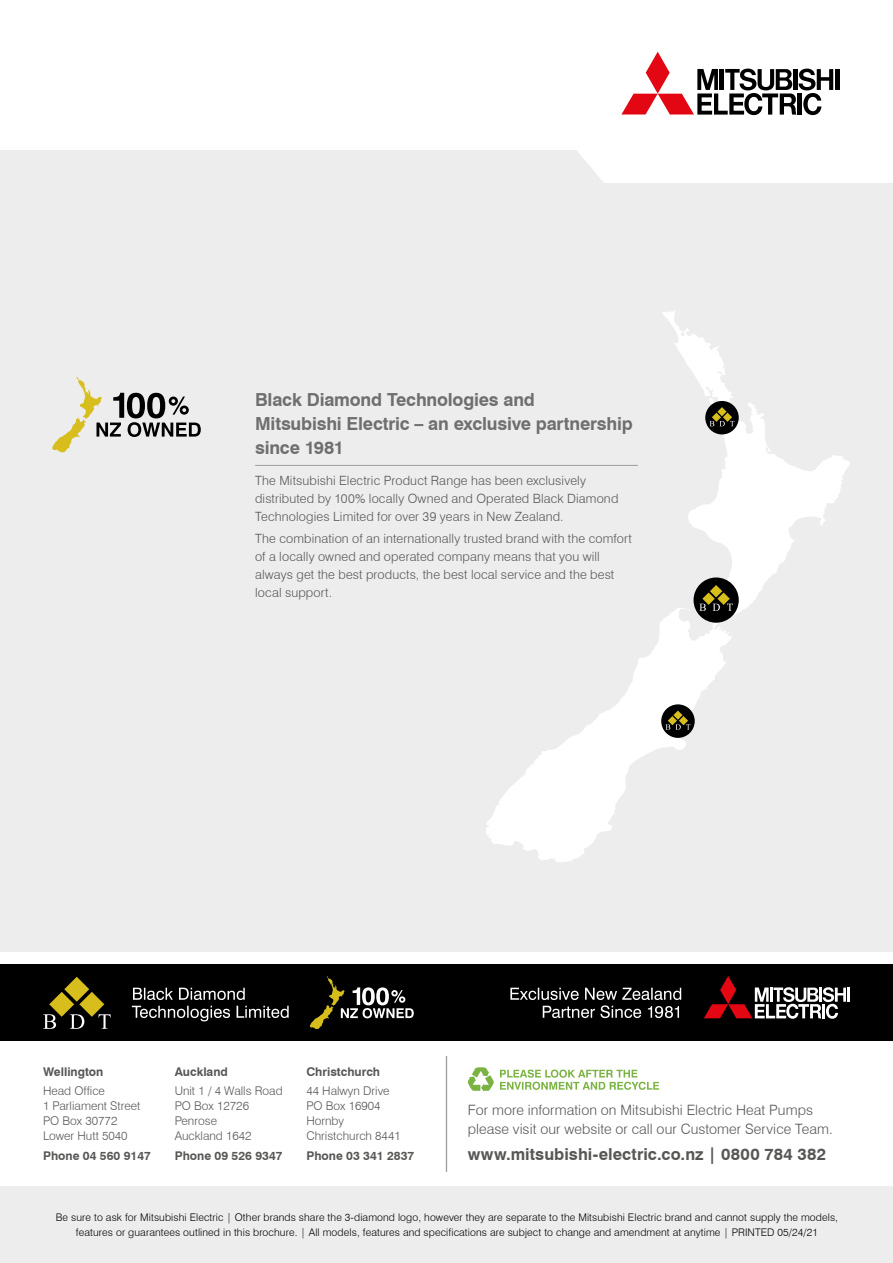
<style>
.page{position:relative;width:893px;height:1263px;background:#fff}
.page>*{position:absolute;margin:0;border:0;box-sizing:border-box;transform-origin:0 0}
.t1{font:700 18px/24px "Swiss 721 BT";letter-spacing:-.01em;color:#706f6f}
.t2{font:700 16.5px "Swiss 721 BT";letter-spacing:.005em;color:#575756}
.t3{font:300 14.25px/19.5px "Swiss 721 BT";letter-spacing:.005em;color:#575756}
.t4{font:300 12.75px/18px "Swiss 721 BT";letter-spacing:.01em;color:#575756}
.t5{font:300 12px/15px "Swiss 721 BT";color:#575756}
.t6{font:700 12px "Swiss 721 BT";color:#575756}
.t7{font:300 10.5px/15px "Swiss 721 BT";letter-spacing:.01em;color:#000;text-align:center}
</style>
<div class="page">
<div style="left:0;top:964px;width:893px;height:77px;background:#000"></div>
<svg style="left:704px;top:976px;width:142px;height:43px"></svg>
<hr style="left:847px;top:987px;width:3px;height:15px;background:#fff">
<svg style="left:510px;top:988px;width:171px;height:30px"></svg>
<svg style="left:132px;top:1006px;width:157px;height:15px"></svg>
<svg style="left:133px;top:988px;width:112px;height:12px"></svg>
<svg style="left:43px;top:977px;width:68px;height:52px"></svg>
<svg style="left:310px;top:976px;width:104px;height:53px"></svg>
<div style="left:0;top:1187px;width:893px;height:76px;background:#ededed"></div>
<hr style="left:446px;top:1056px;width:1px;height:116px;background:#9d9d9c">
<svg style="left:468px;top:1067px;width:26px;height:25px"></svg>
<svg style="left:500px;top:1069px;width:159px;height:21px"></svg>
<div style="left:0;top:0;width:893px;height:951px;background:#ededed"></div>
<hr style="left:255px;top:465px;width:383px;height:1px;background:#9d9d9c">
<svg style="left:52px;top:377px;width:149px;height:75px"></svg>
<svg style="left:486px;top:617px;width:246px;height:245px"></svg>
<svg style="left:662px;top:311px;width:188px;height:306px"></svg>
<div style="left:661px;top:704px;width:34px;height:34px;background:#000;border-radius:50%"></div>
<svg style="left:665px;top:710px;width:25px;height:20px"></svg>
<div style="left:705px;top:401px;width:34px;height:33px;background:#000;border-radius:50%"></div>
<svg style="left:709px;top:407px;width:25px;height:19px"></svg>
<div style="left:693px;top:577px;width:46px;height:46px;background:#000;border-radius:50%"></div>
<svg style="left:699px;top:585px;width:34px;height:26px"></svg>
<svg style="left:0;top:0;width:893px;height:183px;background:#fcfcfc"></svg>
<svg style="left:621px;top:52px;width:212px;height:63px;background:#c2a9aa"></svg>
<hr style="left:835px;top:69px;width:4px;height:21px;background:#000">
<h1 class="t1" style="left:255px;top:387px;width:379px">Black Diamond Technologies and<br>Mitsubishi Electric – an exclusive partnership since 1981</h1>
<p class="t4" style="left:255px;top:471px;width:365px">The Mitsubishi Electric Product Range has been exclusively distributed by 100% locally Owned and Operated Black Diamond<br>Technologies Limited for over 39 years in New Zealand.</p>
<p class="t4" style="left:255px;top:529px;width:378px">The combination of an internationally trusted brand with the comfort of a locally owned and operated company means that you will always get the best products, the best local service and the best local support.</p>
<p class="t6" style="left:43px;top:1064px;width:62px">Wellington</p>
<p class="t5" style="left:43px;top:1083px;width:99px">Head Office<br>1 Parliament Street<br>PO Box 30772<br>Lower Hutt 5040</p>
<p class="t6" style="left:43px;top:1148px;width:109px">Phone 04 560 9147</p>
<p class="t6" style="left:175px;top:1064px;width:55px">Auckland</p>
<p class="t5" style="left:175px;top:1083px;width:110px">Unit 1 / 4 Walls Road<br>PO Box 12726<br>Penrose<br>Auckland 1642</p>
<p class="t6" style="left:175px;top:1148px;width:109px">Phone 09 526 9347</p>
<p class="t6" style="left:306px;top:1064px;width:75px">Christchurch</p>
<p class="t5" style="left:306px;top:1083px;width:96px">44 Halwyn Drive<br>PO Box 16904<br>Hornby<br>Christchurch 8441</p>
<p class="t6" style="left:306px;top:1148px;width:109px">Phone 03 341 2837</p>
<p class="t3" style="left:468px;top:1100px;width:367px">For more information on Mitsubishi Electric Heat Pumps please visit our website or call our Customer Service Team.</p>
<p class="t2" style="left:468px;top:1144px;width:360px">www.mitsubishi-electric.co.nz | 0800 784 382</p>
<p class="t7" style="left:56px;top:1210px;width:784px">Be sure to ask for Mitsubishi Electric | Other brands share the 3-diamond logo, however they are separate to the Mitsubishi Electric brand and cannot supply the models, features or guarantees outlined in this brochure. | All models, features and specifications are subject to change and amendment at anytime | PRINTED 05/24/21</p>
</div>
